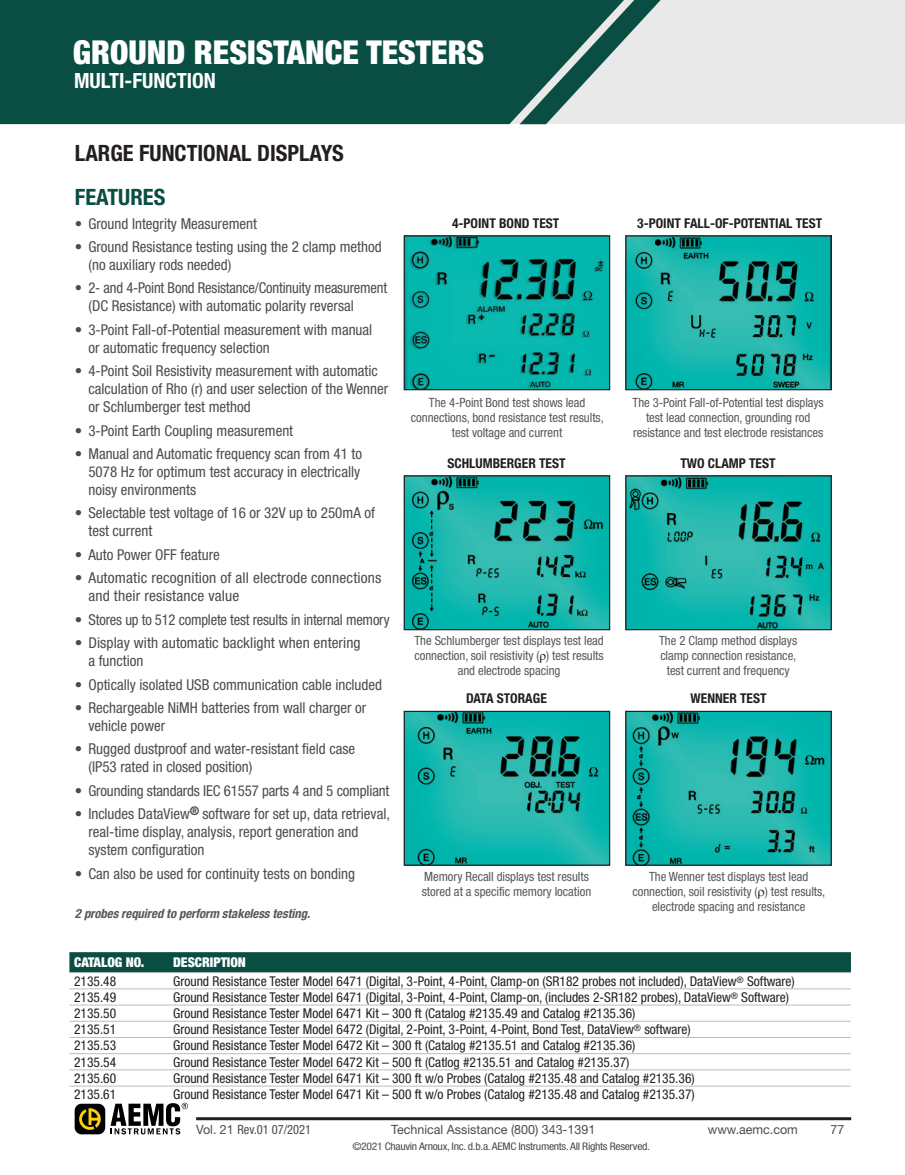
<style>
.page{position:relative;width:905px;height:1175px;background:#fff}
.page>*{position:absolute;margin:0;border:0;box-sizing:border-box;transform-origin:0 0}
.t1{font:900 condensed 33px "Helvetica Neue LT Std";color:#fff}
.t2{font:700 condensed 22.5px "Helvetica Neue LT Std";color:#231f20}
.t3{font:700 condensed 22.5px "Helvetica Neue LT Std";color:#094d43}
.t4{font:700 condensed 21px "Helvetica Neue LT Std";color:#fff}
.t5{font:condensed 15px/18px "Helvetica Neue LT Std";color:#4b4c4d}
.t6{font:condensed 13.5px "Helvetica Neue LT Std";color:#231f20}
.t7{font:700 condensed 13.5px "Helvetica Neue LT Std";color:#231f20}
.t8{font:900 condensed 13.5px "Helvetica Neue LT Std";color:#fff}
.t9{font:condensed 12.75px/15px "Helvetica Neue LT Std";letter-spacing:-.005em;color:#57585a;text-align:center}
.t10{font:12.75px "Helvetica Neue LT Std";color:#4b4c4d}
.t11{font:italic 700 condensed 12.75px "Helvetica Neue LT Std";letter-spacing:-.005em;color:#57585a}
.t12{font:condensed 12.75px "Helvetica Neue LT Std";color:#4b4c4d}
.t13{font:condensed 10.5px "Helvetica Neue LT Std";letter-spacing:-.025em;color:#4b4c4d;scale:1.1 1}
.s1{font-family:"Times New Roman";font-stretch:normal;font-size:13.5px;color:#231f20}
.s2{font-stretch:normal}
</style>
<div class="page">
<div style="left:0;top:0;width:904px;height:124px;background:#e9e9e9"></div>
<svg style="left:637px;top:0;width:24px;height:26px"></svg>
<svg style="left:0;top:0;width:637px;height:124px;background:#19584f"></svg>
<div style="left:75px;top:1103px;width:30px;height:31px;background:#000;border-radius:7px"></div>
<svg style="left:79px;top:1108px;width:22px;height:21px"></svg>
<svg style="left:111px;top:1102px;width:77px;height:32px"></svg>
<hr style="left:196px;top:1117px;width:655px;height:3px;background:#231f20">
<div style="left:69px;top:952px;width:781px;height:20px;background:#094d43"></div>
<hr style="left:69px;top:972px;width:104px;height:1px;background:#bcbdc0">
<hr style="left:173px;top:972px;width:677px;height:1px;background:#bcbdc0">
<hr style="left:69px;top:988px;width:104px;height:1px;background:#bcbdc0">
<hr style="left:173px;top:988px;width:677px;height:1px;background:#bcbdc0">
<hr style="left:69px;top:1004px;width:104px;height:1px;background:#bcbdc0">
<hr style="left:173px;top:1004px;width:677px;height:1px;background:#bcbdc0">
<hr style="left:69px;top:1020px;width:104px;height:1px;background:#bcbdc0">
<hr style="left:173px;top:1020px;width:677px;height:1px;background:#bcbdc0">
<hr style="left:69px;top:1037px;width:104px;height:1px;background:#bcbdc0">
<hr style="left:173px;top:1037px;width:677px;height:1px;background:#bcbdc0">
<hr style="left:69px;top:1053px;width:104px;height:1px;background:#bcbdc0">
<hr style="left:173px;top:1053px;width:677px;height:1px;background:#bcbdc0">
<hr style="left:69px;top:1069px;width:104px;height:1px;background:#bcbdc0">
<hr style="left:173px;top:1069px;width:677px;height:1px;background:#bcbdc0">
<hr style="left:69px;top:1085px;width:104px;height:1px;background:#bcbdc0">
<hr style="left:173px;top:1085px;width:677px;height:1px;background:#bcbdc0">
<img style="left:405px;top:237px;width:203px;height:151px">
<div style="left:403px;top:235px;width:207px;height:155px;border:1px solid #231f20"></div>
<img style="left:405px;top:477px;width:203px;height:151px">
<div style="left:403px;top:475px;width:207px;height:155px;border:1px solid #231f20"></div>
<img style="left:405px;top:712px;width:203px;height:151px">
<div style="left:403px;top:710px;width:207px;height:155px;border:1px solid #231f20"></div>
<img style="left:627px;top:237px;width:202px;height:151px">
<div style="left:625px;top:235px;width:206px;height:155px;border:1px solid #231f20"></div>
<img style="left:627px;top:477px;width:202px;height:151px">
<div style="left:625px;top:475px;width:206px;height:155px;border:1px solid #231f20"></div>
<img style="left:627px;top:712px;width:202px;height:151px">
<div style="left:625px;top:710px;width:206px;height:155px;border:1px solid #231f20"></div>
<h1 class="t1" style="left:73px;top:32px;width:413px">GROUND RESISTANCE TESTERS</h1>
<h3 class="t4" style="left:74px;top:67px;width:143px">MULTI-FUNCTION</h3>
<h2 class="t2" style="left:75px;top:139px;width:270px">LARGE FUNCTIONAL DISPLAYS</h2>
<h2 class="t3" style="left:75px;top:183px;width:92px">FEATURES</h2>
<p class="t5" style="left:75px;top:214px;width:184px">• Ground Integrity Measurement</p>
<p class="t5" style="left:88px;top:237px;width:295px;text-indent:-14px">• Ground Resistance testing using the 2 clamp method (no auxiliary rods needed)</p>
<p class="t5" style="left:88px;top:279px;width:300px;text-indent:-13px">• 2- and 4-Point Bond Resistance/Continuity measurement (DC Resistance) with automatic polarity reversal</p>
<p class="t5" style="left:88px;top:320px;width:285px;text-indent:-14px">• 3-Point Fall-of-Potential measurement with manual or automatic frequency selection</p>
<p class="t5" style="left:88px;top:362px;width:301px;text-indent:-14px">• 4-Point Soil Resistivity measurement with automatic calculation of Rho (r) and user selection of the Wenner or Schlumberger test method</p>
<p class="t5" style="left:75px;top:421px;width:220px">• 3-Point Earth Coupling measurement</p>
<p class="t5" style="left:88px;top:444px;width:275px;text-indent:-14px">• Manual and Automatic frequency scan from 41 to<br>5078 Hz for optimum test accuracy in electrically noisy environments</p>
<p class="t5" style="left:88px;top:504px;width:288px;text-indent:-14px">• Selectable test voltage of 16 or 32V up to 250mA of test current</p>
<p class="t5" style="left:75px;top:545px;width:146px">• Auto Power OFF feature</p>
<p class="t5" style="left:88px;top:569px;width:294px;text-indent:-14px">• Automatic recognition of all electrode connections and their resistance value</p>
<p class="t5" style="left:75px;top:610px;width:316px">• Stores up to 512 complete test results in internal memory</p>
<p class="t5" style="left:88px;top:633px;width:274px;text-indent:-14px">• Display with automatic backlight when entering a function</p>
<p class="t5" style="left:75px;top:675px;width:309px">• Optically isolated USB communication cable included</p>
<p class="t5" style="left:88px;top:698px;width:279px;text-indent:-14px">• Rechargeable NiMH batteries from wall charger or vehicle power</p>
<p class="t5" style="left:88px;top:740px;width:268px;text-indent:-14px">• Rugged dustproof and water-resistant field case (IP53 rated in closed position)</p>
<p class="t5" style="left:75px;top:781px;width:316px">• Grounding standards IEC 61557 parts 4 and 5 compliant</p>
<p class="t5" style="left:88px;top:804px;width:303px;text-indent:-13px">• Includes DataView<sup>®</sup> software for set up, data retrieval, real-time display, analysis, report generation and system configuration</p>
<p class="t5" style="left:75px;top:864px;width:281px">• Can also be used for continuity tests on bonding</p>
<p class="t11" style="left:75px;top:905px;width:237px">2 probes required to perform stakeless testing.</p>
<p class="t7" style="left:452px;top:215px;width:109px">4-POINT BOND TEST</p>
<p class="t9" style="left:411px;top:394px;width:194px">The 4-Point Bond test shows lead connections, bond resistance test results, test voltage and current</p>
<p class="t7" style="left:447px;top:454px;width:119px">SCHLUMBERGER TEST</p>
<p class="t9" style="left:414px;top:633px;width:191px">The Schlumberger test displays test lead connection, soil resistivity (<span class="s1">ρ</span>) test results and electrode spacing</p>
<p class="t7" style="left:466px;top:690px;width:82px">DATA STORAGE</p>
<p class="t9" style="left:422px;top:868px;width:171px;text-align:left">Memory Recall displays test results stored at a specific memory location</p>
<p class="t7" style="left:637px;top:215px;width:186px">3-POINT FALL-OF-POTENTIAL TEST</p>
<p class="t9" style="left:632px;top:394px;width:193px">The 3-Point Fall-of-Potential test displays test lead connection, grounding rod resistance and test electrode resistances</p>
<p class="t7" style="left:680px;top:454px;width:97px">TWO CLAMP TEST</p>
<p class="t9" style="left:659px;top:633px;width:140px">The 2 Clamp method displays clamp connection resistance, test current and frequency</p>
<p class="t7" style="left:690px;top:690px;width:77px">WENNER TEST</p>
<p class="t9" style="left:632px;top:868px;width:194px">The Wenner test displays test lead connection, soil resistivity ( ) test results, electrode spacing and resistance</p>
<p class="t8" style="left:74px;top:954px;width:72px">CATALOG NO.</p>
<p class="t8" style="left:173px;top:954px;width:74px">DESCRIPTION</p>
<p class="t6" style="left:74px;top:973px;width:44px">2135.48</p>
<p class="t6" style="left:173px;top:973px;width:623px">Ground Resistance Tester Model 6471 (Digital, 3-Point, 4-Point, Clamp-on (SR182 probes not included), DataView<sup>®</sup> Software)</p>
<p class="t6" style="left:74px;top:989px;width:44px">2135.49</p>
<p class="t6" style="left:173px;top:989px;width:617px">Ground Resistance Tester Model 6471 (Digital, 3-Point, 4-Point, Clamp-on, (includes 2-SR182 probes), DataView<sup>®</sup> Software)</p>
<p class="t6" style="left:74px;top:1005px;width:44px">2135.50</p>
<p class="t6" style="left:173px;top:1005px;width:464px">Ground Resistance Tester Model 6471 Kit – 300 ft (Catalog #2135.49 and Catalog #2135.36)</p>
<p class="t6" style="left:74px;top:1021px;width:44px">2135.51</p>
<p class="t6" style="left:173px;top:1021px;width:519px">Ground Resistance Tester Model 6472 (Digital, 2-Point, 3-Point, 4-Point, Bond Test, DataView<sup>®</sup> software)</p>
<p class="t6" style="left:74px;top:1037px;width:44px">2135.53</p>
<p class="t6" style="left:173px;top:1037px;width:464px">Ground Resistance Tester Model 6472 Kit – 300 ft (Catalog #2135.51 and Catalog #2135.36)</p>
<p class="t6" style="left:74px;top:1054px;width:44px">2135.54</p>
<p class="t6" style="left:173px;top:1054px;width:458px">Ground Resistance Tester Model 6472 Kit – 500 ft (Catlog #2135.51 and Catalog #2135.37)</p>
<p class="t6" style="left:74px;top:1070px;width:44px">2135.60</p>
<p class="t6" style="left:173px;top:1070px;width:523px">Ground Resistance Tester Model 6471 Kit – 300 ft w/o Probes (Catalog #2135.48 and Catalog #2135.36)</p>
<p class="t6" style="left:74px;top:1086px;width:44px">2135.61</p>
<p class="t6" style="left:173px;top:1086px;width:523px">Ground Resistance Tester Model 6471 Kit – 500 ft w/o Probes (Catalog #2135.48 and Catalog #2135.37)</p>
<p class="t12" style="left:196px;top:1122px;width:117px"><span class="s2">Vol. 21</span> Rev.01 07/2021</p>
<p class="t10" style="left:391px;top:1122px;width:205px">Technical Assistance (800) 343-1391</p>
<p class="t10" style="left:708px;top:1122px;width:92px">www.aemc.com</p>
<p class="t10" style="left:830px;top:1122px;width:15px">77</p>
<p class="t13" style="left:352px;top:1139px;width:272px">©2021 Chauvin Arnoux, Inc. d.b.a. AEMC Instruments. All Rights Reserved.</p>
</div>
